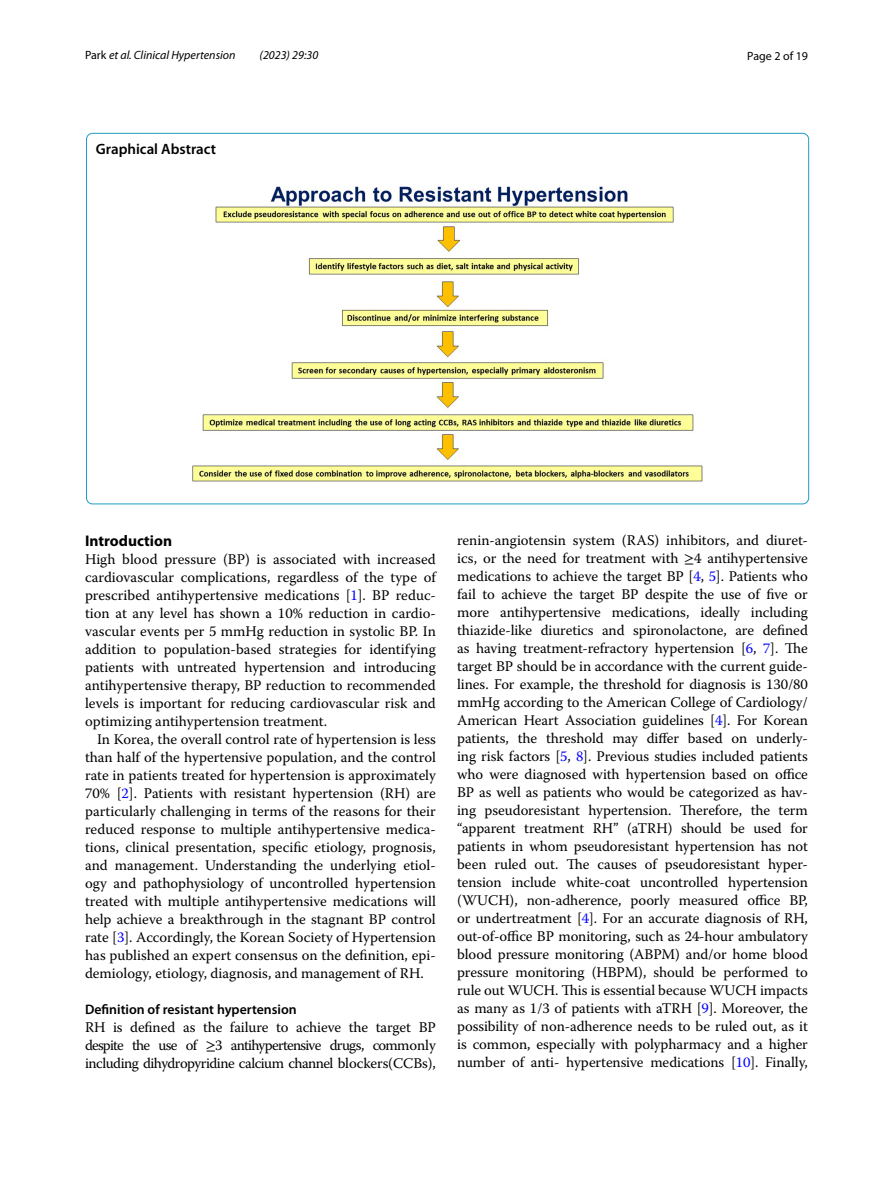
<style>
.page{position:relative;width:893px;height:1187px;background:#fff}
.page>*{position:absolute;margin:0;border:0;box-sizing:border-box;transform-origin:0 0}
.t1{font:700 15.45px "Myriad Pro";color:#000}
.t2{font:600 15px "Myriad Pro";color:#000}
.t3{font:14.7px/18px "Warnock Pro";color:#000;text-align:justify}
.t4{font:600 13.8px "Myriad Pro";color:#000}
.t5{font:italic 12px "Myriad Pro";color:#000}
.t6{font:12px "Myriad Pro";color:#000}
.s1{font-style:normal}
.s2{color:#00f}
.s3{font-family:"STIX"}
</style>
<div class="page">
<img style="left:192px;top:186px;width:511px;height:296px">
<p class="t5" style="left:85px;top:48px;width:152px"><span class="s1">Park</span> et al. Clinical Hypertension</p>
<p class="t5" style="left:260px;top:48px;width:60px">(2023) 29:30</p>
<p class="t6" style="left:747px;top:48px;width:62px">Page 2 of 19</p>
<p class="t2" style="left:96px;top:139px;width:122px">Graphical Abstract</p>
<p class="t1" style="left:85px;top:530px;width:89px">Introduction</p>
<p class="t3" style="left:85px;top:550px;width:352px">High blood pressure (BP) is associated with increased cardiovascular complications, regardless of the type of prescribed antihypertensive medications [<span class="s2">1</span>]. BP reduc&shy;tion at any level has shown a 10% reduction in cardio&shy;vascular events per 5 mmHg reduction in systolic BP. In addition to population-based strategies for identifying patients with untreated hypertension and introducing antihypertensive therapy, BP reduction to recommended levels is important for reducing cardiovascular risk and optimizing antihypertension treatment.</p>
<p class="t3" style="left:85px;top:729px;width:352px;text-indent:12px">In Korea, the overall control rate of hypertension is less than half of the hypertensive population, and the control rate in patients treated for hypertension is approximately 70% [<span class="s2">2</span>]. Patients with resistant hypertension (RH) are particularly challenging in terms of the reasons for their reduced response to multiple antihypertensive medica&shy;tions, clinical presentation, specific etiology, prognosis, and management. Understanding the underlying etiol&shy;ogy and pathophysiology of uncontrolled hypertension treated with multiple antihypertensive medications will help achieve a breakthrough in the stagnant BP control rate [<span class="s2">3</span>]. Accordingly, the Korean Society of Hypertension has published an expert consensus on the definition, epi&shy;demiology, etiology, diagnosis, and management of RH.</p>
<p class="t4" style="left:85px;top:1000px;width:213px">Definition of resistant hypertension</p>
<p class="t3" style="left:85px;top:1018px;width:352px">RH is defined as the failure to achieve the target BP despite the use of <span class="s3">≥</span>3 antihypertensive drugs, commonly including dihydropyridine calcium channel blockers(CCBs),</p>
<p class="t3" style="left:457px;top:531px;width:352px">renin-angiotensin system (RAS) inhibitors, and diuret&shy;ics, or the need for treatment with <span class="s3">≥</span>4 antihypertensive medications to achieve the target BP [<span class="s2">4</span>, <span class="s2">5</span>]. Patients who fail to achieve the target BP despite the use of five or more antihypertensive medications, ideally including thiazide-like diuretics and spironolactone, are defined as having treatment-refractory hypertension [<span class="s2">6</span>, <span class="s2">7</span>]. The target BP should be in accordance with the current guide&shy;lines. For example, the threshold for diagnosis is 130/80 mmHg according to the American College of Cardiology/ American Heart Association guidelines [<span class="s2">4</span>]. For Korean patients, the threshold may differ based on underly&shy;ing risk factors [<span class="s2">5</span>, <span class="s2">8</span>]. Previous studies included patients who were diagnosed with hypertension based on office BP as well as patients who would be categorized as hav&shy;ing pseudoresistant hypertension. Therefore, the term “apparent treatment RH” (aTRH) should be used for patients in whom pseudoresistant hypertension has not been ruled out. The causes of pseudoresistant hyper&shy;tension include white-coat uncontrolled hypertension (WUCH), non-adherence, poorly measured office BP, or undertreatment [<span class="s2">4</span>]. For an accurate diagnosis of RH, out-of-office BP monitoring, such as 24-hour ambulatory blood pressure monitoring (ABPM) and/or home blood pressure monitoring (HBPM), should be performed to rule out WUCH. This is essential because WUCH impacts as many as 1/3 of patients with aTRH [<span class="s2">9</span>]. Moreover, the possibility of non-adherence needs to be ruled out, as it is common, especially with polypharmacy and a higher number of anti- hypertensive medications [<span class="s2">10</span>]. Finally,</p>
</div>
